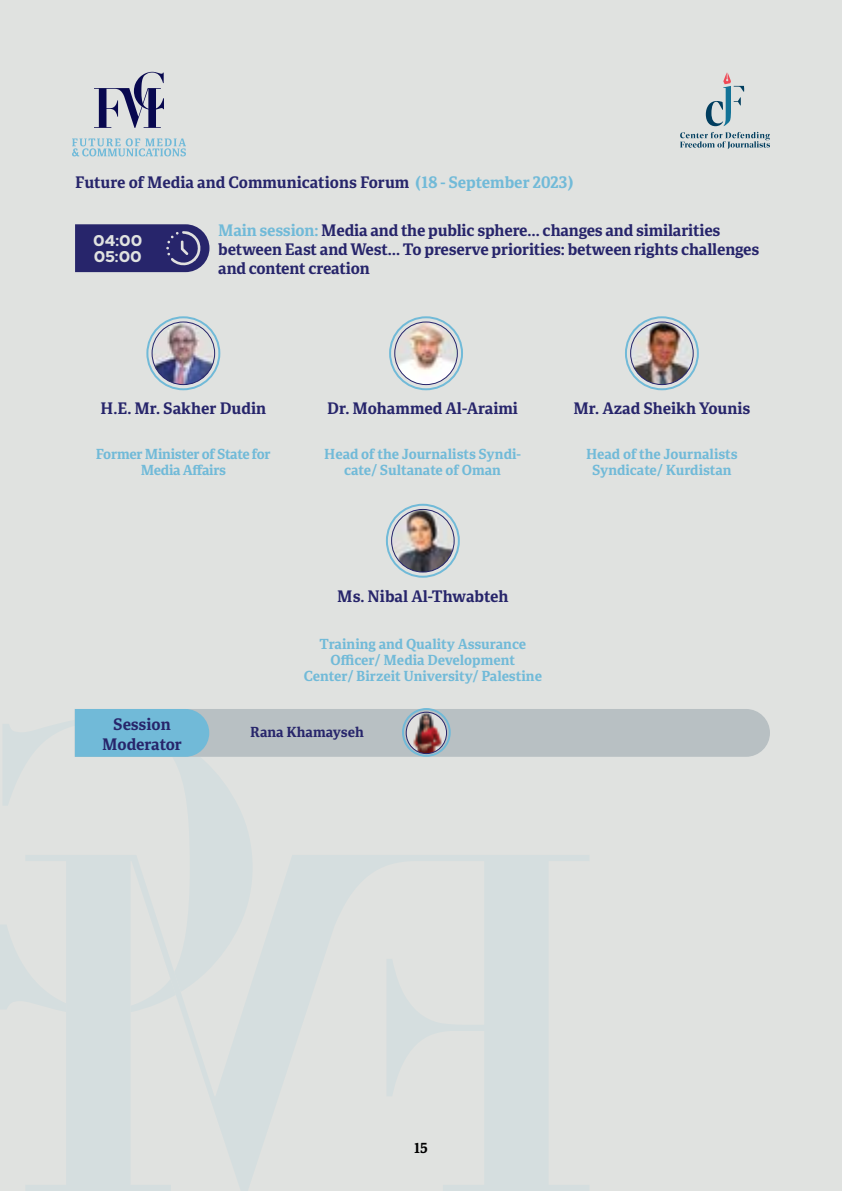
<style>
.page{position:relative;width:842px;height:1191px;background:#e0e2e0}
.page>*{position:absolute;margin:0;border:0;box-sizing:border-box;transform-origin:0 0}
.t1{font:700 16px/19.2px "Portada ARA";letter-spacing:-.01em;color:#27256b}
.t2{font:800 16px/16px "Loew Next Arabic";color:#e0e2e0}
.t3{font:700 14px/16px "Portada ARA";letter-spacing:-.005em;color:#71bad8;text-align:center}
.t4{font:700 14px "Portada ARA";color:#27256b}
.t5{font:700 14px "Portada ARA";color:#000}
.s1{color:#71bad8}
</style>
<div class="page">
<svg style="left:0;top:717px;width:252px;height:292px"></svg>
<svg style="left:25px;top:855px;width:564px;height:336px;fill:#d5dedf"></svg>
<svg style="left:706px;top:72px;width:38px;height:54px"></svg>
<svg style="left:680px;top:132px;width:90px;height:17px"></svg>
<svg style="left:94px;top:72px;width:70px;height:56px"></svg>
<svg style="left:72px;top:138px;width:114px;height:18px"></svg>
<div style="left:146px;top:316px;width:74px;height:74px;border:2px solid #71bad8;border-radius:50%"></div>
<div style="left:389px;top:316px;width:74px;height:74px;border:2px solid #71bad8;border-radius:50%"></div>
<div style="left:625px;top:316px;width:74px;height:74px;border:2px solid #71bad8;border-radius:50%"></div>
<div style="left:386px;top:504px;width:74px;height:74px;border:2px solid #71bad8;border-radius:50%"></div>
<svg style="left:75px;top:709px;width:695px;height:48px;background:#a9bec7"></svg>
<svg style="left:75px;top:224px;width:134px;height:48px;background:#353374"></svg>
<img style="left:152px;top:322px;width:63px;height:62px;border-radius:31px">
<div style="left:152px;top:322px;width:63px;height:63px;border:1px solid #27256b;border-radius:50%"></div>
<img style="left:392px;top:509px;width:62px;height:63px;border-radius:31px">
<div style="left:391px;top:509px;width:63px;height:63px;border:1px solid #27256b;border-radius:50%"></div>
<img style="left:395px;top:322px;width:62px;height:62px;border-radius:31px">
<div style="left:394px;top:322px;width:64px;height:63px;border:1px solid #27256b;border-radius:50%"></div>
<img style="left:631px;top:322px;width:62px;height:62px;border-radius:31px">
<div style="left:630px;top:322px;width:63px;height:63px;border:1px solid #27256b;border-radius:50%"></div>
<img style="left:406px;top:712px;width:40px;height:41px;border-radius:20px">
<div style="left:406px;top:712px;width:41px;height:42px;border:1px solid #27256b;border-radius:50%"></div>
<p class="t1" style="left:75px;top:173px;width:500px">Future of Media and Communications Forum <span class="s1">(18 - September 2023)</span></p>
<p class="t2" style="left:93px;top:234px;width:51px">04:00<br>05:00</p>
<p class="t1" style="left:218px;top:221px;width:542px"><span class="s1">Main session:</span> Media and the public sphere… changes and similarities between East and West… To preserve priorities: between rights challenges and content creation</p>
<p class="t1" style="left:101px;top:399px;width:167px">H.E. Mr. Sakher Dudin</p>
<p class="t1" style="left:327px;top:399px;width:192px">Dr. Mohammed Al-Araimi</p>
<p class="t1" style="left:573px;top:399px;width:178px">Mr. Azad Sheikh Younis</p>
<p class="t3" style="left:96px;top:446px;width:176px">Former Minister of State for<br>Media Affairs</p>
<p class="t3" style="left:324px;top:446px;width:198px">Head of the Journalists Syndi&shy;cate/ Sultanate of Oman</p>
<p class="t3" style="left:586px;top:446px;width:153px">Head of the Journalists<br>Syndicate/ Kurdistan</p>
<p class="t1" style="left:102px;top:715px;width:81px;text-align:center">Session<br>Moderator</p>
<p class="t1" style="left:337px;top:586px;width:173px">Ms. Nibal Al-Thwabteh</p>
<p class="t3" style="left:304px;top:636px;width:240px">Training and Quality Assurance<br>Officer/ Media Development<br>Center/ Birzeit University/ Palestine</p>
<p class="t4" style="left:250px;top:724px;width:115px">Rana Khamayseh</p>
<p class="t5" style="left:414px;top:1140px;width:15px">15</p>
</div>
